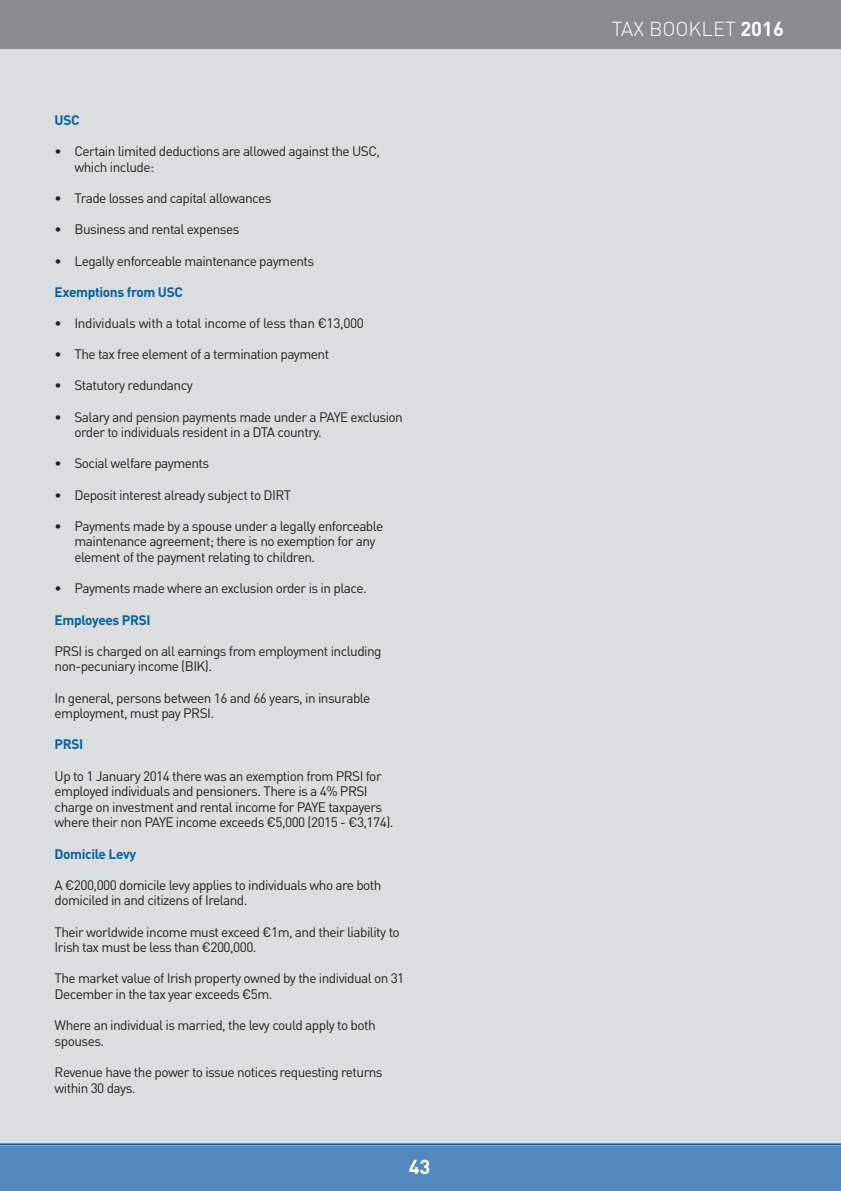
<style>
.page{position:relative;width:841px;height:1191px;background:#fff}
.page>*{position:absolute;margin:0;border:0;box-sizing:border-box;transform-origin:0 0}
.t1{font:300 20px "DIN";color:#fff}
.t2{font:700 20px "DIN";color:#fff}
.t3{font:13.6px/15.6px "DIN";letter-spacing:-.04em;color:#231f20}
.t4{font:700 13.6px "DIN";letter-spacing:-.025em;color:#0063a4}
.s1{font-weight:700}
</style>
<div class="page">
<div style="left:0;top:0;width:840px;height:1191px;background:#dcdddf"></div>
<div style="left:0;top:1146px;width:840px;height:45px;background:#5388be"></div>
<hr style="left:0;top:1143px;width:840px;height:2px;background:#0063a4">
<div style="left:0;top:0;width:840px;height:48px;background:#8a8c8f"></div>
<p class="t4" style="left:55px;top:112px;width:26px">USC</p>
<p class="t3" style="left:74px;top:143px;width:307px;text-indent:-20px">• Certain limited deductions are allowed against the USC, which include:</p>
<p class="t3" style="left:55px;top:190px;width:218px">• Trade losses and capital allowances</p>
<p class="t3" style="left:55px;top:221px;width:186px">• Business and rental expenses</p>
<p class="t3" style="left:55px;top:252px;width:261px">• Legally enforceable maintenance payments</p>
<p class="t4" style="left:55px;top:284px;width:129px">Exemptions from USC</p>
<p class="t3" style="left:55px;top:315px;width:311px">• Individuals with a total income of less than €13,000</p>
<p class="t3" style="left:55px;top:346px;width:276px">• The tax free element of a termination payment</p>
<p class="t3" style="left:55px;top:377px;width:140px">• Statutory redundancy</p>
<p class="t3" style="left:74px;top:408px;width:330px;text-indent:-20px">• Salary and pension payments made under a PAYE exclusion order to individuals resident in a DTA country.</p>
<p class="t3" style="left:55px;top:455px;width:156px">• Social welfare payments</p>
<p class="t3" style="left:55px;top:486px;width:238px">• Deposit interest already subject to DIRT</p>
<p class="t3" style="left:74px;top:518px;width:310px;text-indent:-20px">• Payments made by a spouse under a legally enforceable maintenance agreement; there is no exemption for any element of the payment relating to children.</p>
<p class="t3" style="left:55px;top:580px;width:313px">• Payments made where an exclusion order is in place.</p>
<p class="t4" style="left:55px;top:611px;width:97px">Employees PRSI</p>
<p class="t3" style="left:55px;top:642px;width:328px">PRSI is charged on all earnings from employment including non-pecuniary income (BIK).</p>
<p class="t3" style="left:55px;top:689px;width:317px">In general, persons between 16 and 66 years, in insurable employment, must pay PRSI.</p>
<p class="t4" style="left:55px;top:736px;width:30px">PRSI</p>
<p class="t3" style="left:55px;top:767px;width:340px">Up to 1 January 2014 there was an exemption from PRSI for employed individuals and pensioners. There is a 4% PRSI charge on investment and rental income for PAYE taxpayers where their non PAYE income exceeds €5,000 (2015 - €3,174).</p>
<p class="t4" style="left:55px;top:845px;width:83px">Domicile Levy</p>
<p class="t3" style="left:55px;top:876px;width:328px">A €200,000 domicile levy applies to individuals who are both domiciled in and citizens of Ireland.</p>
<p class="t3" style="left:55px;top:923px;width:346px">Their worldwide income must exceed €1m, and their liability to<br>Irish tax must be less than €200,000.</p>
<p class="t3" style="left:55px;top:970px;width:351px">The market value of Irish property owned by the individual on 31<br>December in the tax year exceeds €5m.</p>
<p class="t3" style="left:55px;top:1017px;width:322px">Where an individual is married, the levy could apply to both spouses.</p>
<p class="t3" style="left:55px;top:1064px;width:329px">Revenue have the power to issue notices requesting returns within 30 days.</p>
<h1 class="t2" style="left:408px;top:1155px;width:23px">43</h1>
<h1 class="t1" style="left:611px;top:18px;width:174px">TAX BOOKLET <span class="s1">2016</span></h1>
</div>
